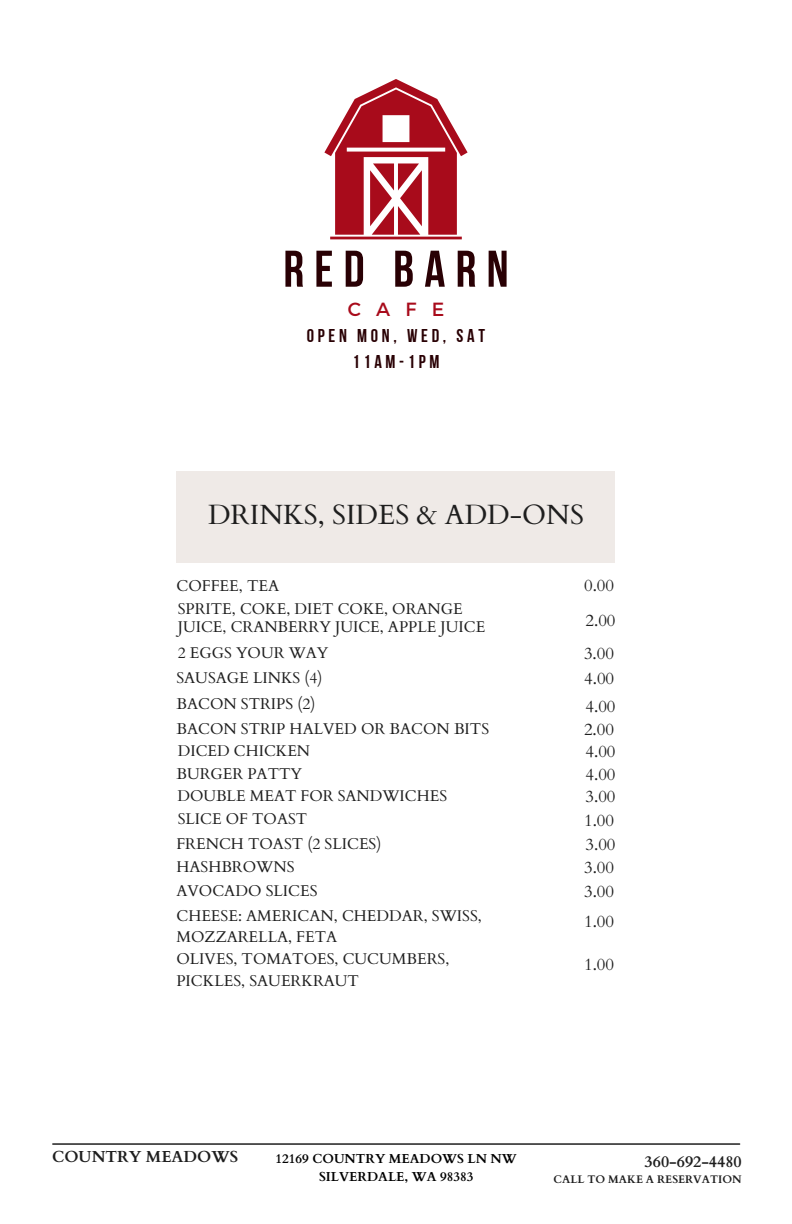
<style>
.page{position:relative;width:792px;height:1224px;background:#fff}
.page>*{position:absolute;margin:0;border:0;box-sizing:border-box;transform-origin:0 0}
.t1{font:51.5px "Bebas Neue Cyrillic";letter-spacing:.2em;color:#290004}
.t2{font:27.8px "Cardo";color:#1e1e1e}
.t3{font:19.1px "Montserrat";color:#a80b1b}
.t4{font:18.5px/25.5px "Bebas Neue Cyrillic";letter-spacing:.2em;color:#290004;text-align:center}
.t5{font:16.8px "Cardo";color:#1e1e1e}
.t6{font:700 16px "Cardo";color:#1e1e1e}
.t7{font:15.6px/21.6px "Cardo";color:#1e1e1e}
.t8{font:15.5px/17.9px "Cardo";color:#1e1e1e}
.t9{font:700 13px/18px "Cardo";color:#000;text-align:center}
.t10{font:700 11px "Cardo";color:#1e1e1e}
</style>
<div class="page">
<div style="left:176px;top:471px;width:439px;height:92px;background:#efeae7"></div>
<svg style="left:324px;top:79px;width:144px;height:160px"></svg>
<hr style="left:53px;top:1143px;width:687px;height:2px;background:#1e1e1e">
<h5 class="t1" style="left:283px;top:248px;width:227px">RED BARN</h5>
<h5 class="t3" style="left:348px;top:297px;width:98px">CAFE</h5>
<h5 class="t4" style="left:307px;top:325px;width:180px">OPEN MON, WED, SAT<br>11AM-1PM</h5>
<p class="t2" style="left:208px;top:496px;width:377px">DRINKS, SIDES &amp; ADD-ONS</p>
<h1 class="t7" style="left:176px;top:576px;width:104px">COFFEE, TEA</h1>
<h3 class="t8" style="left:178px;top:600px;width:309px">SPRITE, COKE, DIET COKE, ORANGE<br>JUICE, CRANBERRY JUICE, APPLE JUICE</h3>
<h3 class="t5" style="left:584px;top:574px;width:32px">0.00</h3>
<h5 class="t5" style="left:585px;top:609px;width:32px">2.00</h5>
<h5 class="t8" style="left:178px;top:644px;width:152px">2 EGGS YOUR WAY</h5>
<h5 class="t5" style="left:584px;top:643px;width:32px">3.00</h5>
<h5 class="t7" style="left:176px;top:667px;width:148px">SAUSAGE LINKS (4)</h5>
<h5 class="t7" style="left:176px;top:693px;width:140px">BACON STRIPS (2)</h5>
<h2 class="t5" style="left:584px;top:667px;width:32px">4.00</h2>
<h5 class="t5" style="left:585px;top:696px;width:32px">4.00</h5>
<h5 class="t7" style="left:176px;top:718px;width:314px">BACON STRIP HALVED OR BACON BITS</h5>
<h5 class="t5" style="left:584px;top:719px;width:32px">2.00</h5>
<h5 class="t8" style="left:178px;top:742px;width:134px">DICED CHICKEN</h5>
<h5 class="t5" style="left:585px;top:740px;width:32px">4.00</h5>
<h5 class="t5" style="left:585px;top:764px;width:32px">4.00</h5>
<h5 class="t8" style="left:177px;top:788px;width:271px">DOUBLE MEAT FOR SANDWICHES</h5>
<h5 class="t5" style="left:585px;top:785px;width:32px">3.00</h5>
<h5 class="t8" style="left:178px;top:810px;width:131px">SLICE OF TOAST</h5>
<h5 class="t5" style="left:584px;top:810px;width:32px">1.00</h5>
<h5 class="t7" style="left:176px;top:834px;width:206px">FRENCH TOAST (2 SLICES)</h5>
<h5 class="t5" style="left:585px;top:833px;width:32px">3.00</h5>
<h5 class="t7" style="left:176px;top:856px;width:120px">HASHBROWNS</h5>
<h5 class="t5" style="left:584px;top:856px;width:32px">3.00</h5>
<h5 class="t7" style="left:176px;top:880px;width:143px">AVOCADO SLICES</h5>
<h5 class="t5" style="left:584px;top:881px;width:32px">3.00</h5>
<h5 class="t7" style="left:176px;top:905px;width:307px">CHEESE: AMERICAN, CHEDDAR, SWISS,<br>MOZZARELLA, FETA</h5>
<h5 class="t5" style="left:584px;top:910px;width:32px">1.00</h5>
<h5 class="t7" style="left:176px;top:949px;width:274px">OLIVES, TOMATOES, CUCUMBERS,<br>PICKLES, SAUERKRAUT</h5>
<h5 class="t5" style="left:584px;top:953px;width:32px">1.00</h5>
<h5 class="t7" style="left:176px;top:764px;width:127px">BURGER PATTY</h5>
<h5 class="t6" style="left:52px;top:1146px;width:188px">COUNTRY MEADOWS</h5>
<p class="t9" style="left:276px;top:1150px;width:243px">12169 COUNTRY MEADOWS LN NW<br>SILVERDALE, WA 98383</p>
<h4 class="t6" style="left:645px;top:1151px;width:99px">360-692-4480</h4>
<h6 class="t10" style="left:554px;top:1172px;width:190px">CALL TO MAKE A RESERVATION</h6>
</div>
